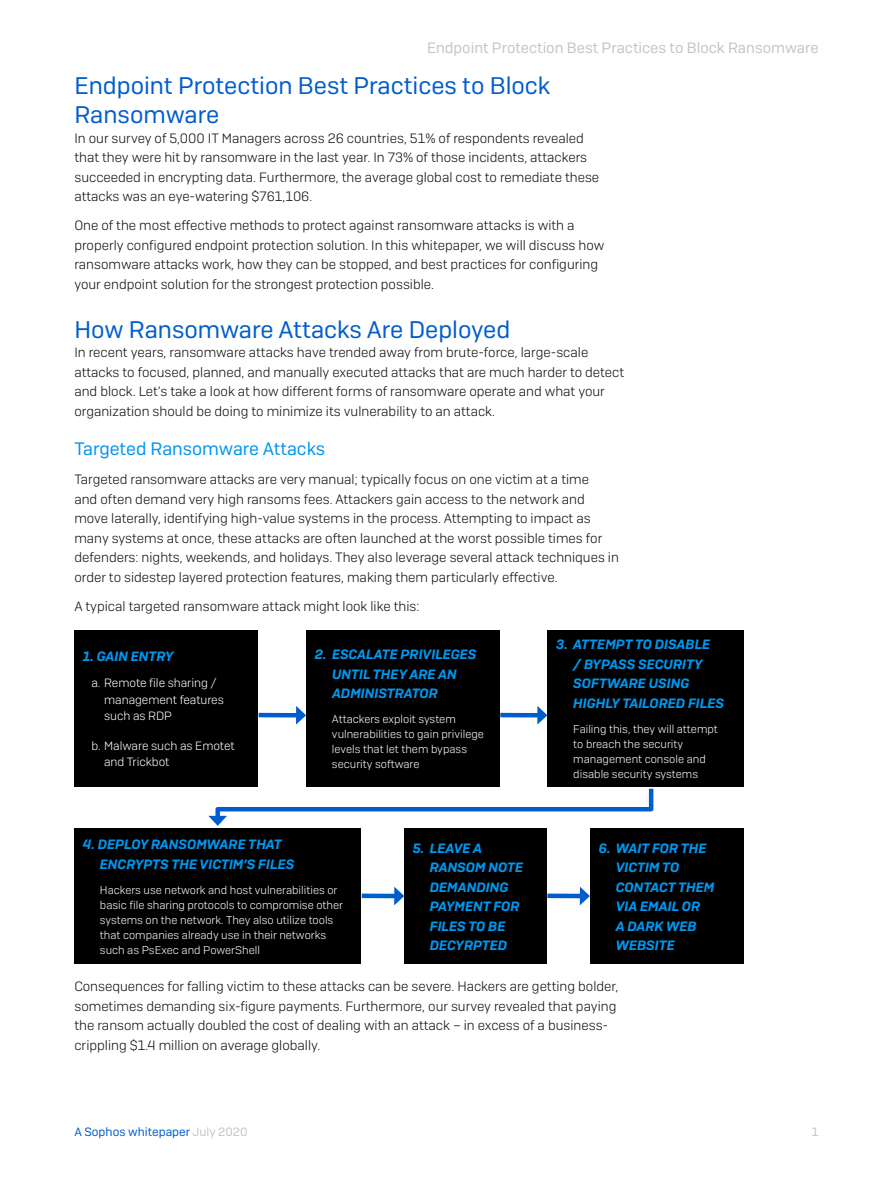
<style>
.page{position:relative;width:893px;height:1191px;background:#fff}
.page>*{position:absolute;margin:0;border:0;box-sizing:border-box;transform-origin:0 0}
.t1{font:24px/29.2px "Sophos Sans";color:#005dcc}
.t2{font:18px "Sophos Sans";color:#0097ee}
.t3{font:15px "Sophos Sans";color:#c2c5ca}
.t4{font:300 13.5px/19.5px "Sophos Sans";color:#0d0d0e}
.t5{font:italic 600 13.5px/19.5px "Sophos Sans";color:#0097ee}
.t6{font:300 12px/16.5px "Sophos Sans";letter-spacing:-.005em;color:#fff}
.t7{font:12px "Sophos Sans";color:#005dcc}
.t8{font:12px "Sophos Sans";color:#c2c5ca}
.t9{font:300 11.25px/15px "Sophos Sans";color:#fff}
.s1{color:#c2c5ca}
</style>
<div class="page">
<div style="left:74px;top:828px;width:287px;height:136px;background:#000"></div>
<div style="left:306px;top:630px;width:194px;height:156px;background:#000"></div>
<div style="left:548px;top:630px;width:196px;height:156px;background:#000"></div>
<div style="left:590px;top:828px;width:154px;height:136px;background:#000"></div>
<hr style="left:259px;top:713px;width:40px;height:4px;background:#005dcc">
<svg style="left:296px;top:706px;width:10px;height:18px"></svg>
<div style="left:74px;top:630px;width:184px;height:156px;background:#000"></div>
<hr style="left:500px;top:713px;width:40px;height:4px;background:#005dcc">
<svg style="left:537px;top:706px;width:10px;height:18px"></svg>
<div style="left:404px;top:828px;width:143px;height:136px;background:#000"></div>
<div style="left:362px;top:893px;width:35px;height:5px;background:#005dcc"></div>
<svg style="left:394px;top:886px;width:10px;height:19px"></svg>
<div style="left:547px;top:893px;width:36px;height:5px;background:#005dcc"></div>
<svg style="left:580px;top:886px;width:10px;height:19px"></svg>
<svg style="left:208px;top:784px;width:448px;height:42px"></svg>
<p class="t3" style="left:427px;top:39px;width:393px">Endpoint Protection Best Practices to Block Ransomware</p>
<h2 class="t1" style="left:74px;top:71px;width:478px">Endpoint Protection Best Practices to Block<br>Ransomware</h2>
<p class="t4" style="left:74px;top:128px;width:526px">In our survey of 5,000 IT Managers across 26 countries, 51% of respondents revealed that they were hit by ransomware in the last year. In 73% of those incidents, attackers succeeded in encrypting data. Furthermore, the average global cost to remediate these attacks was an eye-watering $761,106.</p>
<p class="t4" style="left:74px;top:216px;width:531px">One of the most effective methods to protect against ransomware attacks is with a properly confgured endpoint protection solution. In this whitepaper, we will discuss how ransomware attacks work, how they can be stopped, and best practices for confguring your endpoint solution for the strongest protection possible.</p>
<h2 class="t1" style="left:74px;top:314px;width:437px">How Ransomware Attacks Are Deployed</h2>
<p class="t4" style="left:74px;top:342px;width:551px">In recent years, ransomware attacks have trended away from brute-force, large-scale attacks to focused, planned, and manually executed attacks that are much harder to detect and block. Let’s take a look at how different forms of ransomware operate and what your organization should be doing to minimize its vulnerability to an attack.</p>
<p class="t2" style="left:74px;top:438px;width:252px">Targeted Ransomware Attacks</p>
<p class="t4" style="left:74px;top:469px;width:546px">Targeted ransomware attacks are very manual; typically focus on one victim at a time<br>and often demand very high ransoms fees. Attackers gain access to the network and move laterally, identifying high-value systems in the process. Attempting to impact as many systems at once, these attacks are often launched at the worst possible times for defenders: nights, weekends, and holidays. They also leverage several attack techniques in order to sidestep layered protection features, making them particularly effective.</p>
<p class="t4" style="left:74px;top:596px;width:346px">A typical targeted ransomware attack might look like this:</p>
<p class="t5" style="left:83px;top:646px;width:92px">1. GAIN ENTRY</p>
<p class="t6" style="left:104px;top:674px;width:121px;text-indent:-13px">a. Remote fle sharing / management features such as RDP</p>
<p class="t6" style="left:104px;top:737px;width:132px;text-indent:-13px">b. Malware such as Emotet and Trickbot</p>
<p class="t5" style="left:556px;top:635px;width:156px">3. ATTEMPT TO DISABLE</p>
<p class="t5" style="left:315px;top:644px;width:163px">2. ESCALATE PRIVILEGES</p>
<p class="t5" style="left:573px;top:654px;width:131px">/ BYPASS SECURITY</p>
<p class="t5" style="left:332px;top:664px;width:126px">UNTIL THEY ARE AN</p>
<p class="t5" style="left:573px;top:674px;width:118px">SOFTWARE USING</p>
<p class="t5" style="left:332px;top:683px;width:107px">ADMINISTRATOR</p>
<p class="t5" style="left:573px;top:693px;width:152px">HIGHLY TAILORED FILES</p>
<p class="t9" style="left:332px;top:711px;width:125px">Attackers exploit system</p>
<p class="t9" style="left:573px;top:721px;width:146px">Failing this, they will attempt</p>
<p class="t9" style="left:332px;top:726px;width:153px">vulnerabilities to gain privilege</p>
<p class="t9" style="left:573px;top:736px;width:111px">to breach the security</p>
<p class="t9" style="left:332px;top:741px;width:137px">levels that let them bypass</p>
<p class="t9" style="left:573px;top:751px;width:134px">management console and</p>
<p class="t9" style="left:332px;top:756px;width:89px">security software</p>
<p class="t9" style="left:573px;top:766px;width:126px">disable security systems</p>
<p class="t5" style="left:100px;top:834px;width:196px;text-indent:-17px">4. DEPLOY RANSOMWARE THAT<br>ENCRYPTS THE VICTIM’S FILES</p>
<p class="t9" style="left:100px;top:882px;width:245px">Hackers use network and host vulnerabilities or basic fle sharing protocols to compromise other systems on the network. They also utilize tools that companies already use in their networks such as PsExec and PowerShell</p>
<p class="t4" style="left:74px;top:976px;width:546px">Consequences for falling victim to these attacks can be severe. Hackers are getting bolder, sometimes demanding six-fgure payments. Furthermore, our survey revealed that paying the ransom actually doubled the cost of dealing with an attack – in excess of a business&shy;crippling $1.4 million on average globally.</p>
<p class="t5" style="left:616px;top:838px;width:100px;text-indent:-17px">6. WAIT FOR THE<br>VICTIM TO<br>CONTACT THEM<br>VIA EMAIL OR<br>A DARK WEB<br>WEBSITE</p>
<p class="t5" style="left:430px;top:838px;width:95px;text-indent:-17px">5. LEAVE A<br>RANSOM NOTE<br>DEMANDING<br>PAYMENT FOR<br>FILES TO BE<br>DECYRPTED</p>
<p class="t7" style="left:74px;top:1124px;width:175px">A Sophos whitepaper <span class="s1">July 2020</span></p>
<p class="t8" style="left:812px;top:1124px;width:8px">1</p>
</div>
